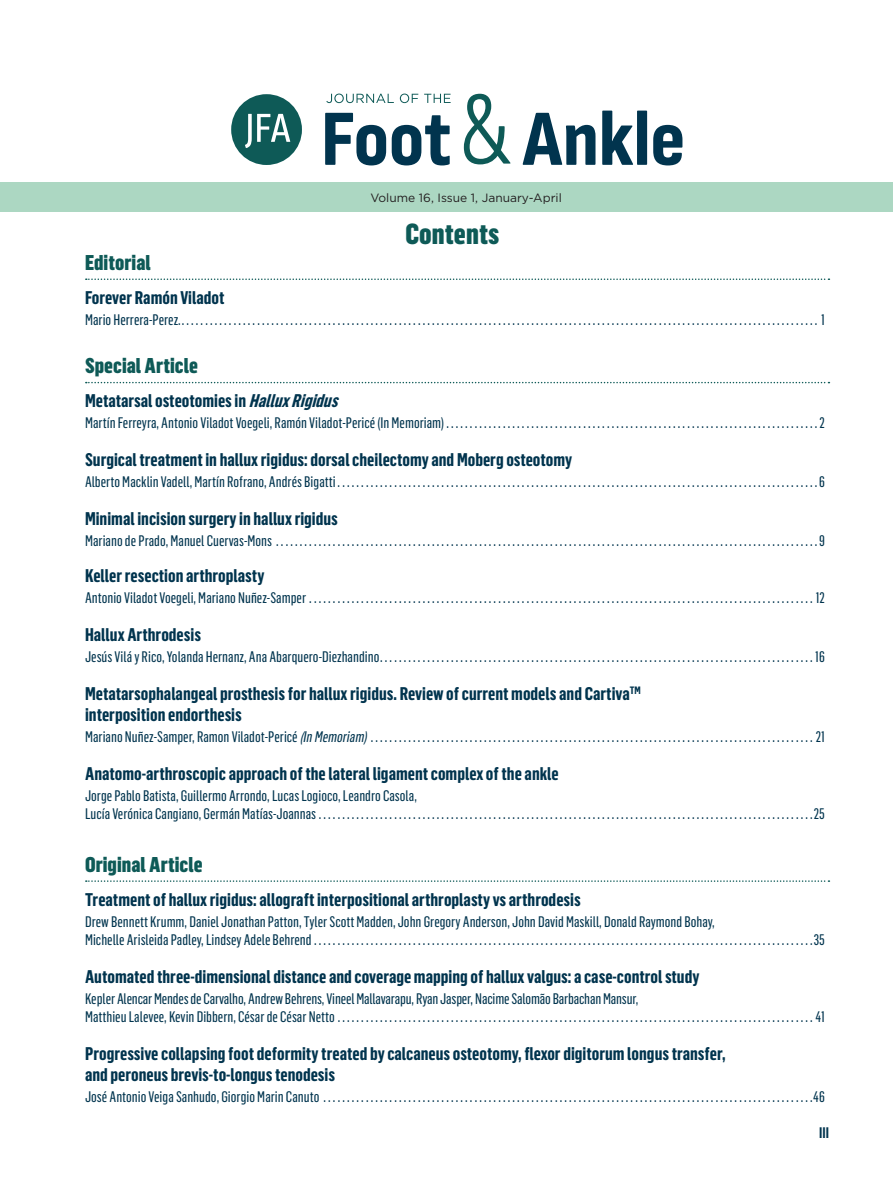
<style>
.page{position:relative;width:893px;height:1191px;background:#fff}
.page>*{position:absolute;margin:0;border:0;box-sizing:border-box;transform-origin:0 0}
.t1{font:900 28.5px "Flama Cond";color:#0e5a57}
.t2{font:900 21px "Flama Cond";color:#0e5a57}
.t3{font:700 18px/21px "Flama Cond";color:#01344e}
.t4{font:15px/18px "Flama Cond Basic";color:#01344e}
.t5{font:600 15px "Flama Cond";color:#01344e}
.t6{font:12px "Gotham";color:#231f20}
.s1{font-style:italic}
</style>
<div class="page">
<div style="left:0;top:182px;width:893px;height:30px;background:#acd7c2"></div>
<svg style="left:326px;top:94px;width:68px;height:9px"></svg>
<svg style="left:400px;top:94px;width:18px;height:9px"></svg>
<svg style="left:424px;top:94px;width:27px;height:9px"></svg>
<svg style="left:325px;top:113px;width:61px;height:52px"></svg>
<svg style="left:392px;top:115px;width:58px;height:50px"></svg>
<svg style="left:523px;top:113px;width:72px;height:52px"></svg>
<svg style="left:602px;top:111px;width:45px;height:54px"></svg>
<svg style="left:653px;top:125px;width:29px;height:40px"></svg>
<svg style="left:464px;top:94px;width:46px;height:70px"></svg>
<svg style="left:231px;top:94px;width:71px;height:71px"></svg>
<svg style="left:86px;top:278px;width:743px;height:2px"></svg>
<svg style="left:86px;top:382px;width:743px;height:1px"></svg>
<svg style="left:86px;top:880px;width:743px;height:2px"></svg>
<p class="t6" style="left:370px;top:190px;width:193px">Volume 16, Issue 1, January-April</p>
<h1 class="t1" style="left:405px;top:212px;width:95px">Contents</h1>
<h2 class="t2" style="left:85px;top:247px;width:67px">Editorial</h2>
<p class="t3" style="left:85px;top:286px;width:141px">Forever Ramón Viladot</p>
<p class="t4" style="left:85px;top:310px;width:100px">Mario Herrera-Perez. .......................................................................................................................................</p>
<p class="t4" style="left:821px;top:310px;width:5px">1</p>
<h2 class="t2" style="left:85px;top:350px;width:114px">Special Article</h2>
<p class="t3" style="left:85px;top:389px;width:261px">Metatarsal osteotomies in <span class="s1">HalluxRigidus</span></p>
<p class="t4" style="left:85px;top:413px;width:365px">Martín Ferreyra, Antonio Viladot Voegeli, Ramón Viladot-Pericé (In Memoriam) ...............................................................................</p>
<p class="t4" style="left:820px;top:413px;width:7px">2</p>
<p class="t3" style="left:85px;top:448px;width:489px">Surgical treatment in hallux rigidus: dorsal cheilectomy and Moberg osteotomy</p>
<p class="t4" style="left:85px;top:472px;width:256px">Alberto Macklin Vadell, Martín Rofrano, Andrés Bigatti .....................................................................................................</p>
<p class="t4" style="left:819px;top:472px;width:7px">6</p>
<p class="t3" style="left:85px;top:507px;width:254px">Minimal incision surgery in hallux rigidus</p>
<p class="t4" style="left:85px;top:531px;width:191px">Mariano de Prado, Manuel Cuervas-Mons ...................................................................................................................</p>
<p class="t4" style="left:819px;top:531px;width:7px">9</p>
<p class="t3" style="left:85px;top:564px;width:181px">Keller resection arthroplasty</p>
<p class="t4" style="left:85px;top:588px;width:225px">Antonio Viladot Voegeli, Mariano Nuñez-Samper ............................................................................................................</p>
<p class="t4" style="left:816px;top:588px;width:11px">12</p>
<p class="t3" style="left:85px;top:623px;width:118px">Hallux Arthrodesis</p>
<p class="t4" style="left:85px;top:647px;width:299px">Jesús Vilá y Rico, Yolanda Hernanz, Ana Abarquero-Diezhandino ............................................................................................</p>
<p class="t4" style="left:815px;top:647px;width:11px">16</p>
<p class="t3" style="left:85px;top:682px;width:557px">Metatarsophalangeal prosthesis for hallux rigidus. Review of current models and Cartiva<sup>TM </sup>interposition endorthesis</p>
<p class="t4" style="left:85px;top:727px;width:287px">Mariano Nuñez-Samper, Ramon Viladot-Pericé <span class="s1">(InMemoriam)</span>...............................................................................................</p>
<p class="t4" style="left:816px;top:727px;width:11px">21</p>
<p class="t3" style="left:85px;top:762px;width:475px">Anatomo-arthroscopic approach of the lateral ligament complex of the ankle</p>
<p class="t4" style="left:85px;top:786px;width:333px">Jorge Pablo Batista, Guillermo Arrondo, Lucas Logioco, Leandro Casola,<br>Lucía Verónica Cangiano, Germán Matías-Joannas .........................................................................................................</p>
<p class="t4" style="left:814px;top:804px;width:13px">25</p>
<h2 class="t2" style="left:85px;top:848px;width:119px">Original Article</h2>
<p class="t3" style="left:85px;top:888px;width:497px">Treatment of hallux rigidus: allograft interpositional arthroplasty vs arthrodesis</p>
<p class="t4" style="left:85px;top:911px;width:631px">Drew Bennett Krumm, Daniel Jonathan Patton, Tyler Scott Madden, John Gregory Anderson, John David Maskill, Donald Raymond Bohay,<br>Michelle Arisleida Padley, Lindsey Adele Behrend ..........................................................................................................</p>
<p class="t4" style="left:814px;top:929px;width:13px">35</p>
<p class="t3" style="left:85px;top:965px;width:616px">Automated three-dimensional distance and coverage mapping of hallux valgus: a case-control study</p>
<p class="t4" style="left:85px;top:988px;width:555px">Kepler Alencar Mendes de Carvalho, Andrew Behrens, Vineel Mallavarapu, Ryan Jasper, Nacime Salomão Barbachan Mansur,<br>Matthieu Lalevee, Kevin Dibbern, César de César Netto ......................................................................................................</p>
<p class="t4" style="left:815px;top:1006px;width:11px">41</p>
<p class="t3" style="left:85px;top:1041px;width:642px">Progressive collapsing foot deformity treated by calcaneus osteotomy, flexor digitorum longus transfer, and peroneus brevis-to-longus tenodesis</p>
<p class="t4" style="left:85px;top:1086px;width:238px">José Antonio Veiga Sanhudo, Giorgio Marin Canuto ........................................................................................................</p>
<p class="t4" style="left:813px;top:1086px;width:13px">46</p>
<p class="t5" style="left:819px;top:1121px;width:11px">III</p>
</div>
